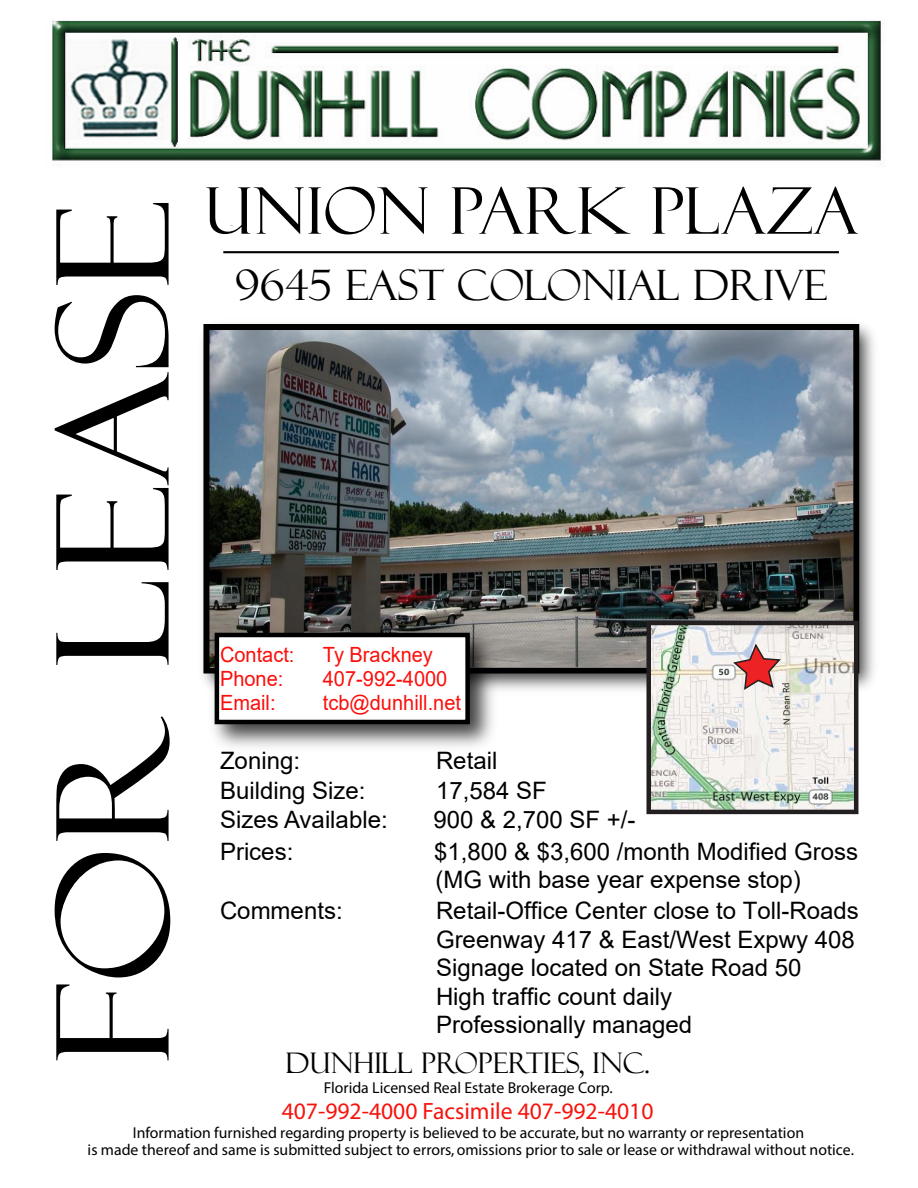
<style>
.page{position:relative;width:918px;height:1188px;background:#fff}
.page>*{position:absolute;margin:0;border:0;box-sizing:border-box;transform-origin:0 0}
.t1{font:156px "Felix Titling";color:#000;scale:1.07 1}
.t2{font:64.5px "Felix Titling";color:#000}
.t3{font:42px "Felix Titling";color:#000}
.t4{font:28.35px "Felix Titling";color:#000}
.t5{font:24px/28.5px "Arial";color:#000}
.t6{font:23.7px "Myriad";color:#f7130d}
.t7{font:21px "Arial";color:#fb0f0c;scale:.95 1}
.t8{font:15.75px/17.2px "Myriad";color:#000;text-align:center}
</style>
<div class="page">
<hr style="left:223px;top:251px;width:616px;height:2px;background:#000">
<img style="left:52px;top:20px;width:829px;height:141px">
<img style="left:202px;top:323px;width:672px;height:377px">
<img style="left:210px;top:331px;width:642px;height:336px">
<div style="left:203px;top:324px;width:656px;height:350px;border:6px solid #000"></div>
<img style="left:202px;top:620px;width:302px;height:127px">
<div style="left:215px;top:633px;width:255px;height:91px;background:#fff;border:4px solid #000"></div>
<img style="left:651px;top:626px;width:202px;height:183px">
<div style="left:646px;top:621px;width:212px;height:193px;border:4px solid #231f20"></div>
<svg style="left:731px;top:642px;width:51px;height:49px"></svg>
<h1 class="t1" style="left:24px;top:1066px;width:810px;rotate:-90deg">FOR LEASE</h1>
<h2 class="t2" style="left:204px;top:174px;width:656px">UNION PARK PLAZA</h2>
<h3 class="t3" style="left:235px;top:261px;width:594px">9645 EAST COLONIAL DRIVE</h3>
<p class="t7" style="left:220px;top:640px;width:80px">Contact:</p>
<p class="t7" style="left:323px;top:640px;width:117px">Ty Brackney</p>
<p class="t7" style="left:220px;top:664px;width:68px">Phone:</p>
<p class="t7" style="left:323px;top:664px;width:133px">407-992-4000</p>
<p class="t7" style="left:220px;top:688px;width:60px">Email:</p>
<p class="t7" style="left:323px;top:688px;width:147px">tcb@dunhill.net</p>
<p class="t5" style="left:220px;top:747px;width:82px">Zoning:</p>
<p class="t5" style="left:436px;top:747px;width:63px">Retail</p>
<p class="t5" style="left:220px;top:776px;width:147px">Building Size:</p>
<p class="t5" style="left:436px;top:776px;width:112px">17,584 SF</p>
<p class="t5" style="left:220px;top:805px;width:169px">Sizes Available:</p>
<p class="t5" style="left:433px;top:805px;width:204px">900 &amp; 2,700 SF +/-</p>
<p class="t5" style="left:220px;top:837px;width:75px">Prices:</p>
<p class="t5" style="left:434px;top:837px;width:426px">$1,800 &amp; $3,600 /month Modified Gross (MG with base year expense stop)</p>
<p class="t5" style="left:220px;top:896px;width:124px">Comments:</p>
<p class="t5" style="left:436px;top:896px;width:424px">Retail-Office Center close to Toll-Roads Greenway 417 &amp; East/West Expwy 408<br>Signage located on State Road 50<br>High traffic count daily</p>
<p class="t5" style="left:436px;top:1011px;width:258px">Professionally managed</p>
<p class="t4" style="left:286px;top:1047px;width:366px">DUNHILL PROPERTIES, INC.</p>
<p class="t8" style="left:324px;top:1079px;width:291px">Florida Licensed Real Estate Brokerage Corp.</p>
<p class="t6" style="left:282px;top:1096px;width:373px">407-992-4000 Facsimile 407-992-4010</p>
<p class="t8" style="left:88px;top:1123px;width:768px">Information furnished regarding property is believed to be accurate, but no warranty or representation<br>is made thereof and same is submitted subject to errors, omissions prior to sale or lease or withdrawal without notice.</p>
</div>
